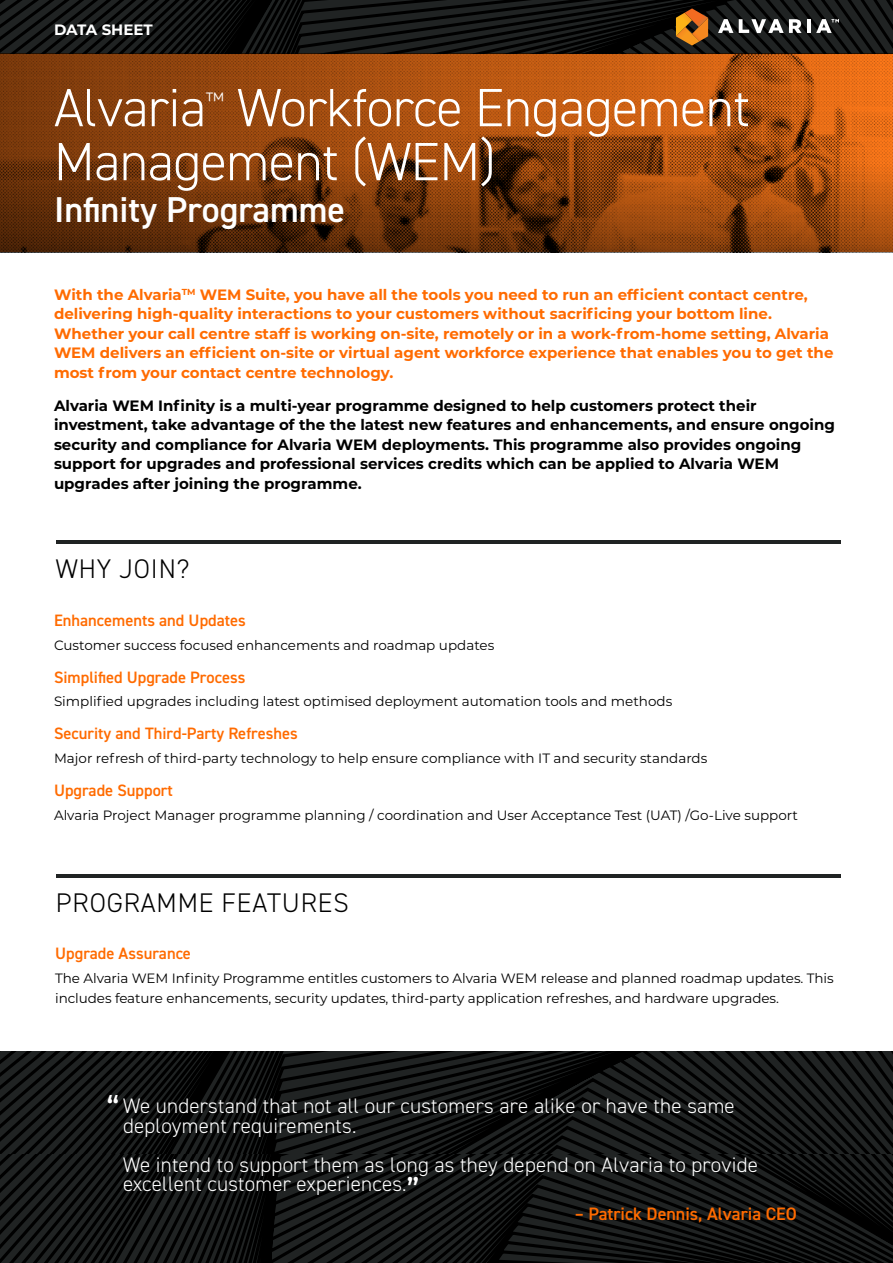
<style>
.page{position:relative;width:893px;height:1263px;background:#fff}
.page>*{position:absolute;margin:0;border:0;box-sizing:border-box;transform-origin:0 0}
.t1{font:300 54px/54px "DIN2014";letter-spacing:-.01em;color:#fff}
.t2{font:600 36px "DIN2014";color:#fff}
.t3{font:300 27px "DIN2014";letter-spacing:.03em;color:#000}
.t4{font:600 27px "Montserrat";color:#fff}
.t5{font:300 21px/19.5px "DIN2014";letter-spacing:.01em;color:#fff}
.t6{font:600 18px "DIN2014";color:#ff6b00}
.t7{font:600 16.5px "DIN2014";color:#ff6b00}
.t8{font:700 15px/19.5px "Montserrat";color:#ff6b00}
.t9{font:700 15px/19.5px "Montserrat";color:#000}
.t10{font:700 15px "Montserrat";color:#fff}
.t11{font:13.5px/20.2px "Montserrat";color:#000}
.s1{font-family:"Montserrat";font-weight:600;font-size:27px}
</style>
<div class="page">
<svg style="left:0;top:0;width:893px;height:54px;background:#121313"></svg>
<svg style="left:718px;top:19px;width:15px;height:14px"></svg>
<svg style="left:739px;top:19px;width:63px;height:14px"></svg>
<hr style="left:807px;top:19px;width:4px;height:14px;background:#fff">
<svg style="left:676px;top:8px;width:32px;height:38px"></svg>
<svg style="left:816px;top:19px;width:23px;height:14px"></svg>
<svg style="left:0;top:54px;width:893px;height:112px;background:#a54e10"></svg>
<svg style="left:0;top:166px;width:893px;height:86px;background:#76370b"></svg>
<hr style="left:56px;top:541px;width:785px;height:3px;background:#202323">
<hr style="left:56px;top:874px;width:785px;height:3px;background:#202323">
<svg style="left:0;top:1052px;width:893px;height:103px;background:#111313"></svg>
<svg style="left:0;top:1155px;width:893px;height:108px;background:#111212"></svg>
<p class="t10" style="left:54px;top:18px;width:100px">DATA SHEET</p>
<h1 class="t1" style="left:54px;top:81px;width:154px">Alvaria</h1>
<h3 class="t5" style="left:206px;top:90px;width:20px">™</h3>
<h1 class="t1" style="left:54px;top:81px;width:698px;text-indent:183px">Workforce Engagement<br>Management (WEM)</h1>
<h2 class="t2" style="left:54px;top:186px;width:293px">Infinity Programme</h2>
<p class="t8" style="left:54px;top:284px;width:781px">With the Alvaria<sup>TM</sup> WEM Suite, you have all the tools you need to run an efficient contact centre, delivering high-quality interactions to your customers without sacrificing your bottom line.<br>Whether your call centre staff is working on-site, remotely or in a work-from-home setting, Alvaria WEM delivers an efficient on-site or virtual agent workforce experience that enables you to get the most from your contact centre technology.</p>
<p class="t9" style="left:54px;top:395px;width:783px">Alvaria WEM Infinity is a multi-year programme designed to help customers protect their investment, take advantage of the the latest new features and enhancements, and ensure ongoing security and compliance for Alvaria WEM deployments. This programme also provides ongoing support for upgrades and professional services credits which can be applied to Alvaria WEM upgrades after joining the programme.</p>
<h3 class="t3" style="left:56px;top:553px;width:135px">WHY JOIN?</h3>
<p class="t7" style="left:54px;top:609px;width:193px">Enhancements and Updates</p>
<p class="t11" style="left:54px;top:634px;width:442px">Customer success focused enhancements and roadmap updates</p>
<p class="t7" style="left:54px;top:666px;width:193px">Simplified Upgrade Process</p>
<p class="t11" style="left:54px;top:691px;width:620px">Simplified upgrades including latest optimised deployment automation tools and methods</p>
<p class="t7" style="left:54px;top:723px;width:245px">Security and Third-Party Refreshes</p>
<p class="t11" style="left:54px;top:748px;width:655px">Major refresh of third-party technology to help ensure compliance with IT and security standards</p>
<p class="t7" style="left:54px;top:780px;width:120px">Upgrade Support</p>
<p class="t11" style="left:54px;top:805px;width:745px">Alvaria Project Manager programme planning / coordination and User Acceptance Test (UAT) /Go-Live support</p>
<h3 class="t3" style="left:56px;top:886px;width:294px">PROGRAMME FEATURES</h3>
<p class="t7" style="left:55px;top:943px;width:137px">Upgrade Assurance</p>
<p class="t11" style="left:55px;top:968px;width:780px">The Alvaria WEM Infinity Programme entitles customers to Alvaria WEM release and planned roadmap updates. This includes feature enhancements, security updates, third-party application refreshes, and hardware upgrades.</p>
<h3 class="t4" style="left:107px;top:1086px;width:14px">“</h3>
<h3 class="t5" style="left:123px;top:1096px;width:613px">We understand that not all our customers are alike or have the same deployment requirements.</h3>
<h3 class="t5" style="left:123px;top:1155px;width:636px">We intend to support them as long as they depend on Alvaria to provide excellent customer experiences.<span class="s1">”</span></h3>
<h3 class="t6" style="left:575px;top:1201px;width:224px">– Patrick Dennis, Alvaria CEO</h3>
</div>
